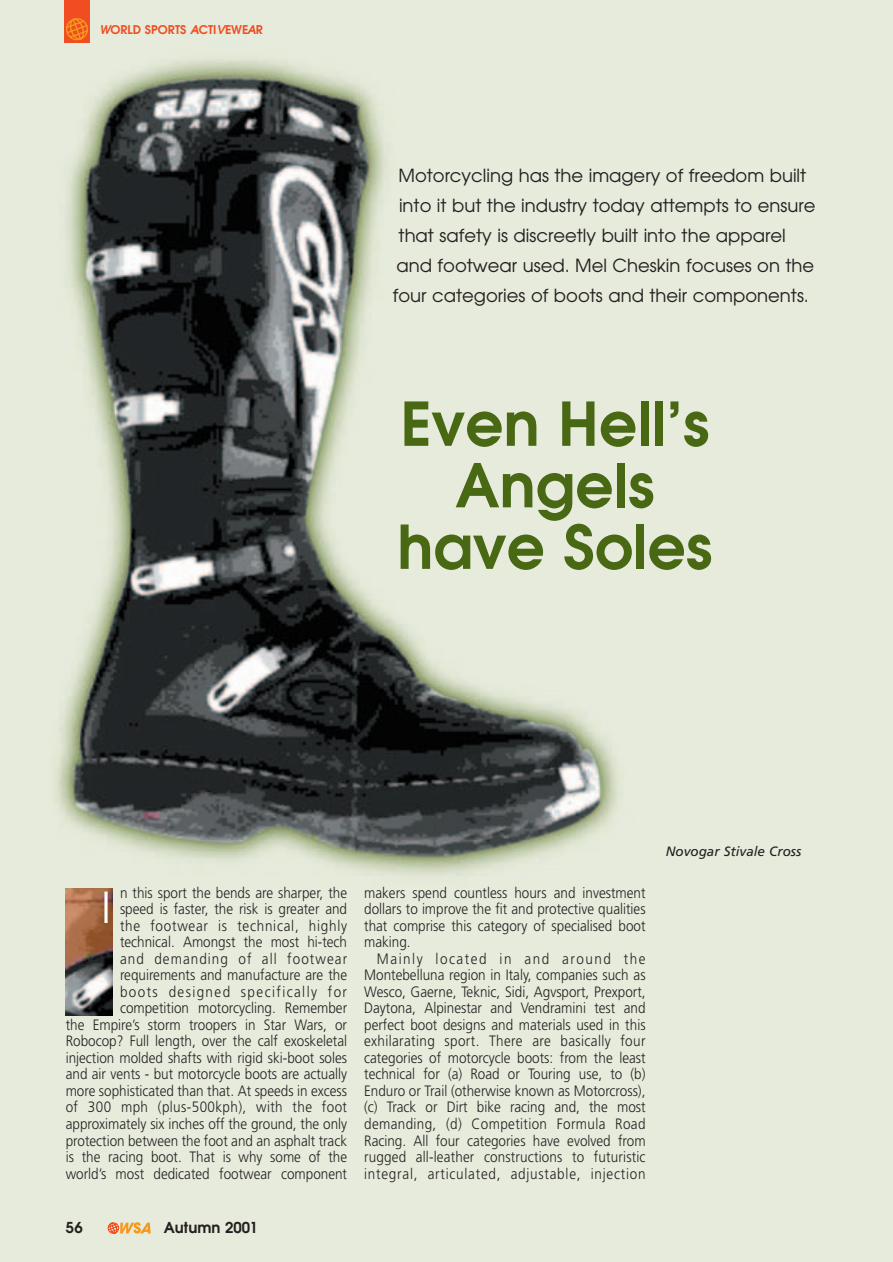
<style>
.page{position:relative;width:893px;height:1262px;background:#fff}
.page>*{position:absolute;margin:0;border:0;box-sizing:border-box;transform-origin:0 0}
.t1{font:600 60px/61.5px "Avant Garde";color:#496814;text-align:center}
.t2{font:300 45px "Frutiger";color:#fff}
.t3{font:18px "Avant Garde";color:#231f20}
.t4{font:300 15px/16.5px "Frutiger";color:#231f20;text-align:justify;scale:.9 1}
.t5{font:600 15px "Avant Garde";color:#231f20}
.t6{font:italic 13.5px "Frutiger";color:#231f20}
.t7{font:600 12px "Avant Garde";color:#f04d22}
.s1{font-style:italic}
</style>
<div class="page">
<img style="left:1px;top:0;width:891px;height:1262px">
<svg style="left:107px;top:1222px;width:44px;height:12px"></svg>
<div style="left:64px;top:0;width:25px;height:43px;background:#f04d22"></div>
<svg style="left:66px;top:18px;width:22px;height:23px"></svg>
<img style="left:66px;top:888px;width:46px;height:127px">
<p class="t7" style="left:100px;top:25px;width:165px"><span class="s1">W</span>ORLD SPORTS <span class="s1">A</span>CTI<span class="s1">V</span>EWE<span class="s1">A</span>R</p>
<p class="t3" style="left:398px;top:169px;width:409px">Motorcycling has the imagery of freedom built</p>
<p class="t3" style="left:399px;top:199px;width:418px">into it but the industry today attempts to ensure</p>
<p class="t3" style="left:398px;top:229px;width:388px">that safety is discreetly built into the apparel</p>
<p class="t3" style="left:396px;top:259px;width:419px">and footwear used. Mel Cheskin focuses on the</p>
<p class="t3" style="left:393px;top:289px;width:417px">four categories of boots and their components.</p>
<h1 class="t1" style="left:397px;top:398px;width:316px">Even Hell’s<br>Angels have Soles</h1>
<p class="t6" style="left:665px;top:845px;width:137px">Novogar Stivale Cross</p>
<p class="t4" style="left:66px;top:885px;width:314px;text-align:right">n this sport the bends are sharper, the<br>speed is faster, the risk is greater and<br>the footwear is technical, highly technical. Amongst the most hi-tech<br>and demanding of all footwear requirements and manufacture are the<br>boots designed specifically for competition motorcycling. Remember<br>the Empire’s storm troopers in Star Wars, or Robocop? Full length, over the calf exoskeletal injection molded shafts with rigid ski-boot soles and air vents - but motorcycle boots are actually more sophisticated than that. At speeds in excess of 300 mph (plus-500kph), with the foot approximately six inches off the ground, the only protection between the foot and an asphalt track is the racing boot. That is why some of the world’s most dedicated footwear component</p>
<p class="t4" style="left:364px;top:885px;width:314px">makers spend countless hours and investment dollars to improve the fit and protective qualities that comprise this category of specialised boot making.</p>
<h2 class="t2" style="left:101px;top:889px;width:11px">I</h2>
<p class="t4" style="left:364px;top:951px;width:314px;text-indent:13px">Mainly located in and around the Montebelluna region in Italy, companies such as Wesco, Gaerne, Teknic, Sidi, Agvsport, Prexport, Daytona, Alpinestar and Vendramini test and perfect boot designs and materials used in this exhilarating sport. There are basically four categories of motorcycle boots: from the least technical for (a) Road or Touring use, to (b)<br>Enduro or Trail (otherwise known as Motorcross), (c) Track or Dirt bike racing and, the most demanding, (d) Competition Formula Road Racing. All four categories have evolved from rugged all-leather constructions to futuristic integral, articulated, adjustable, injection</p>
<p class="t5" style="left:66px;top:1222px;width:18px">56</p>
<p class="t5" style="left:164px;top:1222px;width:96px">Autumn 2001</p>
</div>
